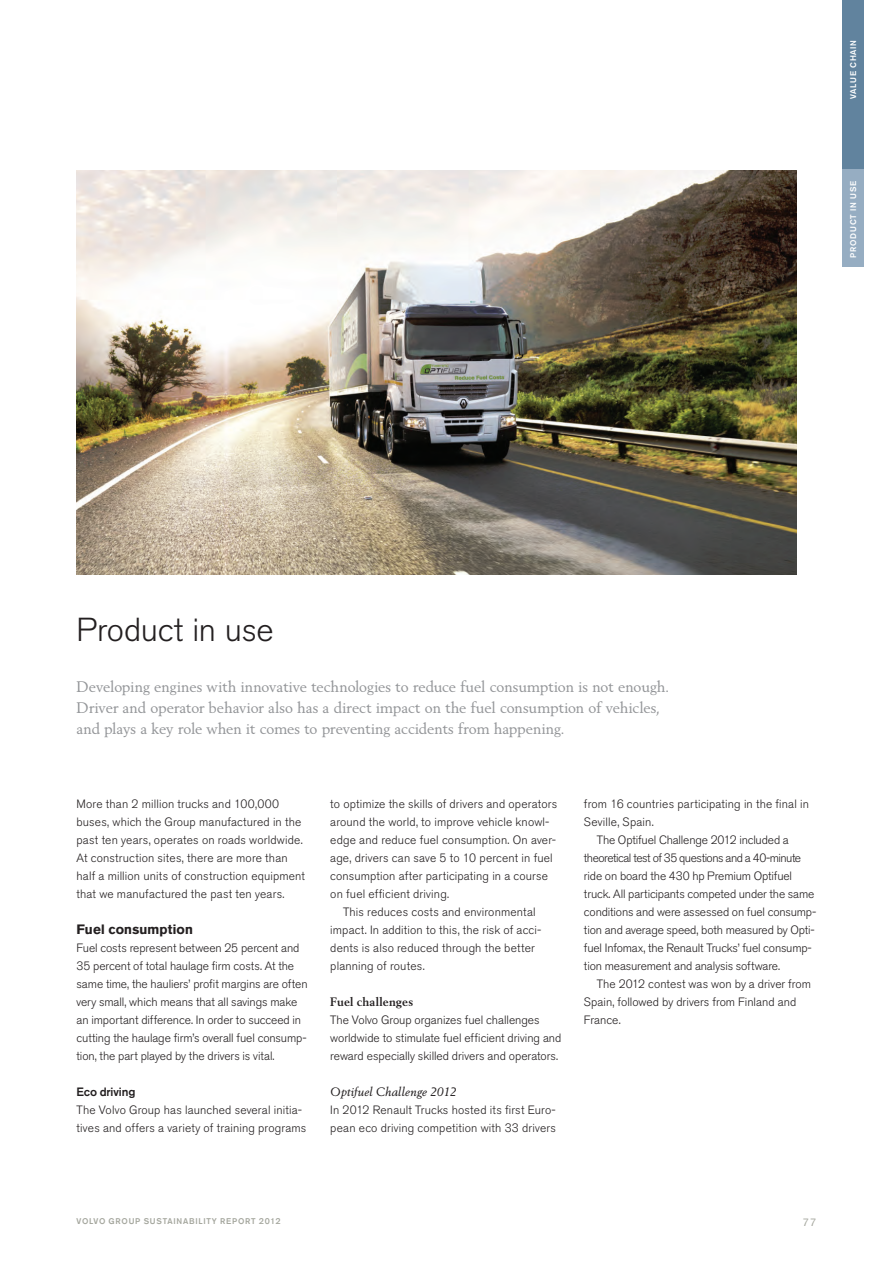
<style>
.page{position:relative;width:893px;height:1263px;background:#fff}
.page>*{position:absolute;margin:0;border:0;box-sizing:border-box;transform-origin:0 0}
.t1{font:300 33px "Volvo Sans Pro";letter-spacing:-.01em;color:#231f20}
.t2{font:15px/21px "Volvo Serif Pro";letter-spacing:.01em;color:#939598}
.t3{font:700 13.5px "Volvo Sans Pro";letter-spacing:.01em;color:#231f20}
.t4{font:300 12px/18px "Volvo Sans Pro";letter-spacing:.005em;color:#231f20}
.t5{font:300 12px "Volvo Sans Pro";letter-spacing:-.04em;color:#231f20}
.t6{font:italic 12px "Volvo Serif Pro";letter-spacing:.02em;color:#231f20}
.t7{font:700 12px "Volvo Serif Pro";letter-spacing:.025em;color:#231f20}
.t8{font:500 12px "Volvo Sans Pro";letter-spacing:-.005em;color:#231f20}
.t9{font:10.5px "Volvo Sans Pro";color:#a5a79e}
.t10{font:500 8.25px "Volvo Sans Pro";letter-spacing:.095em;color:#a5a79e}
.t11{font:500 8.25px "Volvo Sans Pro";letter-spacing:.095em;color:#fff}
</style>
<div class="page">
<img style="left:77px;top:170px;width:720px;height:404px">
<div style="left:842px;top:0;width:22px;height:170px;background:#61839e"></div>
<div style="left:842px;top:169px;width:22px;height:98px;background:#96adc2"></div>
<p class="t11" style="left:848px;top:99px;width:61px;rotate:-90deg">VALUE CHAIN</p>
<p class="t11" style="left:848px;top:211px;width:31px;rotate:-90deg">in use</p>
<p class="t11" style="left:848px;top:257px;width:12px;rotate:-90deg">Product</p>
<h1 class="t1" style="left:77px;top:610px;width:198px">Product in use</h1>
<p class="t2" style="left:77px;top:676px;width:594px">Developing engines with innovative technologies to reduce fuel consumption is not enough.<br>Driver and operator behavior also has a direct impact on the fuel consumption of vehicles, and plays a key role when it comes to preventing accidents from happening.</p>
<p class="t4" style="left:77px;top:795px;width:230px">More than 2 million trucks and 100,000 buses, which the Group manufactured in the past ten years, operates on roads worldwide.<br>At construction sites, there are more than half a million units of construction equipment that we manufactured the past ten years.</p>
<p class="t3" style="left:77px;top:921px;width:118px">Fuel consumption</p>
<p class="t4" style="left:77px;top:939px;width:233px">Fuel costs represent between 25 percent and 35 percent of total haulage firm costs. At the same time, the hauliers’ profit margins are often very small, which means that all savings make an important difference. In order to succeed in cutting the haulage firm’s overall fuel consump&shy;tion, the part played by the drivers is vital.</p>
<p class="t8" style="left:77px;top:1085px;width:60px">Eco driving</p>
<p class="t4" style="left:77px;top:1101px;width:231px">The Volvo Group has launched several initia&shy;tives and offers a variety of training programs</p>
<p class="t4" style="left:330px;top:795px;width:228px">to optimize the skills of drivers and operators</p>
<p class="t4" style="left:330px;top:813px;width:221px">around the world, to improve vehicle knowl-</p>
<p class="t4" style="left:330px;top:831px;width:227px">edge and reduce fuel consumption. On aver-</p>
<p class="t4" style="left:330px;top:849px;width:224px">age, drivers can save 5 to 10 percent in fuel</p>
<p class="t4" style="left:330px;top:867px;width:219px">consumption after participating in a course</p>
<p class="t4" style="left:330px;top:885px;width:120px">on fuel efficient driving.</p>
<p class="t4" style="left:343px;top:903px;width:194px">This reduces costs and environmental</p>
<p class="t4" style="left:330px;top:921px;width:213px">impact. In addition to this, the risk of acci-</p>
<p class="t4" style="left:330px;top:939px;width:206px">dents is also reduced through the better</p>
<p class="t4" style="left:330px;top:957px;width:96px">planning of routes.</p>
<p class="t7" style="left:330px;top:995px;width:85px">Fuel challenges</p>
<p class="t4" style="left:330px;top:1011px;width:233px">The Volvo Group organizes fuel challenges worldwide to stimulate fuel efficient driving and reward especially skilled drivers and operators.</p>
<p class="t6" style="left:330px;top:1085px;width:128px">Optifuel Challenge 2012</p>
<p class="t4" style="left:330px;top:1101px;width:227px">In 2012 Renault Trucks hosted its first Euro&shy;pean eco driving competition with 33 drivers</p>
<p class="t4" style="left:584px;top:795px;width:227px">from 16 countries participating in the final in</p>
<p class="t4" style="left:584px;top:813px;width:71px">Seville, Spain.</p>
<p class="t4" style="left:597px;top:831px;width:194px">The Optifuel Challenge 2012 included a</p>
<p class="t5" style="left:584px;top:851px;width:219px">theoretical test of 35 questions and a 40-minute</p>
<p class="t4" style="left:584px;top:867px;width:210px">ride on board the 430 hp Premium Optifuel</p>
<p class="t4" style="left:584px;top:885px;width:232px">truck. All participants competed under the same</p>
<p class="t4" style="left:584px;top:903px;width:234px">conditions and were assessed on fuel consump-</p>
<p class="t4" style="left:584px;top:921px;width:232px">tion and average speed, both measured by Opti-</p>
<p class="t4" style="left:584px;top:939px;width:229px">fuel Infomax, the Renault Trucks’ fuel consump-</p>
<p class="t4" style="left:584px;top:957px;width:198px">tion measurement and analysis software.</p>
<p class="t4" style="left:597px;top:975px;width:216px">The 2012 contest was won by a driver from</p>
<p class="t4" style="left:584px;top:993px;width:214px">Spain, followed by drivers from Finland and</p>
<p class="t4" style="left:584px;top:1011px;width:38px">France.</p>
<p class="t10" style="left:77px;top:1216px;width:206px">VOLVO GROUP SUSTAINABILITY REPORT 2012</p>
<p class="t9" style="left:803px;top:1216px;width:15px">77</p>
</div>
